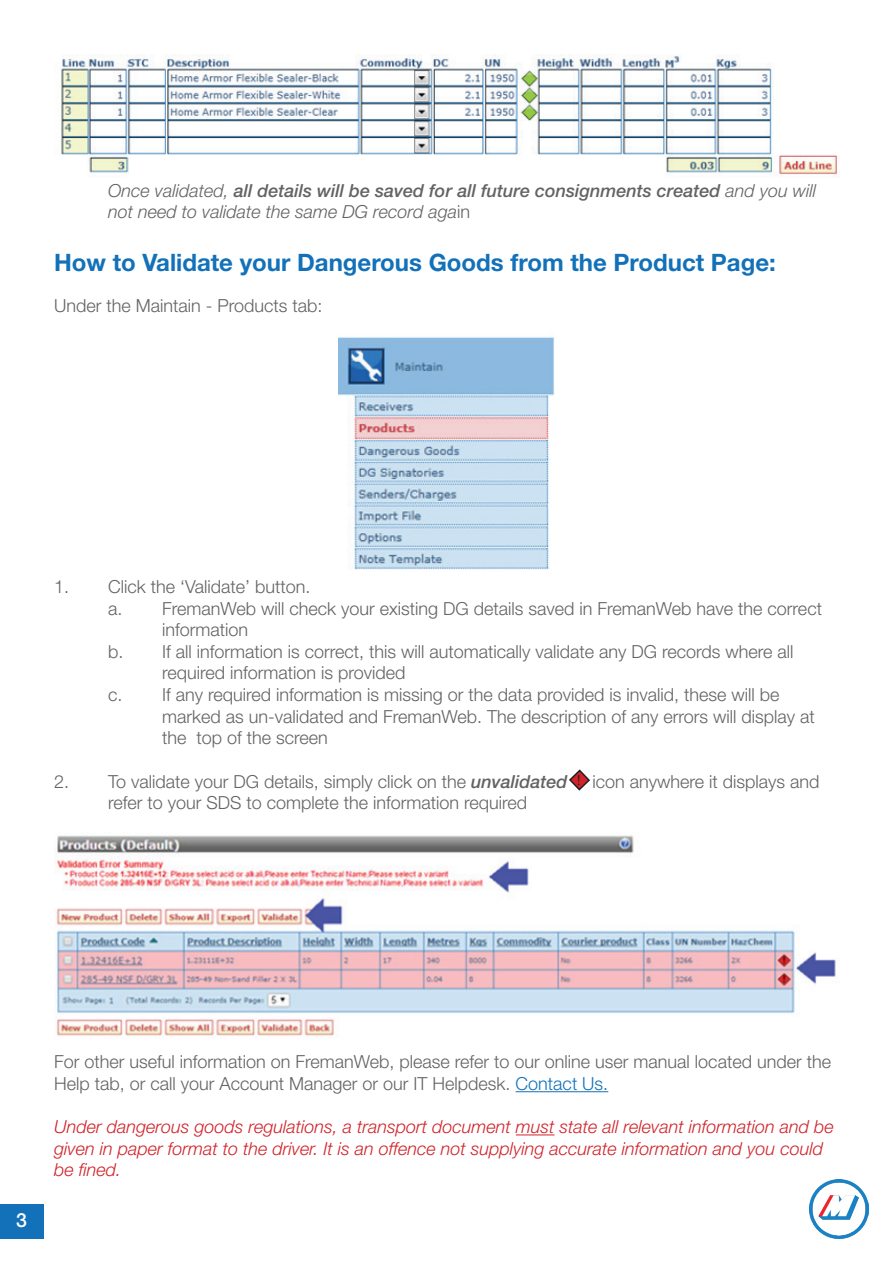
<style>
.page{position:relative;width:893px;height:1263px;background:#fff}
.page>*{position:absolute;margin:0;border:0;box-sizing:border-box;transform-origin:0 0}
.t1{font:700 24px "Helvetica Neue LT Std";color:#1271b9}
.t2{font:500 19.5px "Helvetica Neue LT Std";color:#fff}
.t3{font:300 18px/21.6px "Helvetica Neue LT Std";color:#636366}
.t4{font:italic 300 18px/21.6px "Helvetica Neue LT Std";color:#d1232a}
.t5{font:italic 300 18px/21.6px "Helvetica Neue LT Std";color:#636366}
.t6{font:15px "Minion Pro";color:#231f20}
.s1{font-weight:500}
.s2{font-style:normal}
.s3{font-weight:500;font-style:italic}
.s4{color:#1271b9}
</style>
<div class="page">
<hr style="left:516px;top:1091px;width:92px;height:1px;background:#1271b9">
<hr style="left:516px;top:1134px;width:39px;height:1px;background:#d1232a">
<svg style="left:569px;top:769px;width:21px;height:22px"></svg>
<img style="left:61px;top:54px;width:777px;height:122px">
<img style="left:338px;top:337px;width:217px;height:232px">
<img style="left:55px;top:835px;width:781px;height:204px">
<img style="left:810px;top:1180px;width:58px;height:58px">
<div style="left:0;top:1204px;width:43px;height:34px;background:#1271b9"></div>
<p class="t5" style="left:108px;top:179px;width:709px">Once validated, <span class="s1">all details will be saved for all future consignments created</span> and you will not need to validate the same DG record aga<span class="s2">in</span></p>
<p class="t1" style="left:54px;top:248px;width:723px">How to Validate your Dangerous Goods from the Product Page:</p>
<p class="t3" style="left:54px;top:295px;width:270px">Under the Maintain - Products tab:</p>
<p class="t3" style="left:54px;top:575px;width:258px">1. Click the ‘Validate’ button.</p>
<p class="t3" style="left:162px;top:597px;width:661px;text-indent:-54px">a. FremanWeb will check your existing DG details saved in FremanWeb have the correct information</p>
<p class="t3" style="left:162px;top:640px;width:633px;text-indent:-54px">b. If all information is correct, this will automatically validate any DG records where all required information is provided</p>
<p class="t3" style="left:162px;top:683px;width:654px;text-indent:-54px">c. If any required information is missing or the data provided is invalid, these will be marked as un-validated and FremanWeb. The description of any errors will display at the top of the screen</p>
<p class="t3" style="left:54px;top:770px;width:515px">2. To validate your DG details, simply click on the <span class="s3">unvalidated</span></p>
<p class="t3" style="left:593px;top:770px;width:229px">icon anywhere it displays and</p>
<p class="t3" style="left:108px;top:791px;width:421px">refer to your SDS to complete the information required</p>
<p class="t6" style="left:577px;top:770px;width:6px">!</p>
<p class="t2" style="left:16px;top:1209px;width:12px">3</p>
<p class="t3" style="left:54px;top:1051px;width:778px">For other useful information on FremanWeb, please refer to our online user manual located under the<br>Help tab, or call your Account Manager or our IT Helpdesk. <span class="s4">Contact Us.</span></p>
<p class="t4" style="left:54px;top:1116px;width:781px">Under dangerous goods regulations, a transport document must state all relevant information and be given in paper format to the driver. It is an offence not supplying accurate information and you could be fined.</p>
</div>
